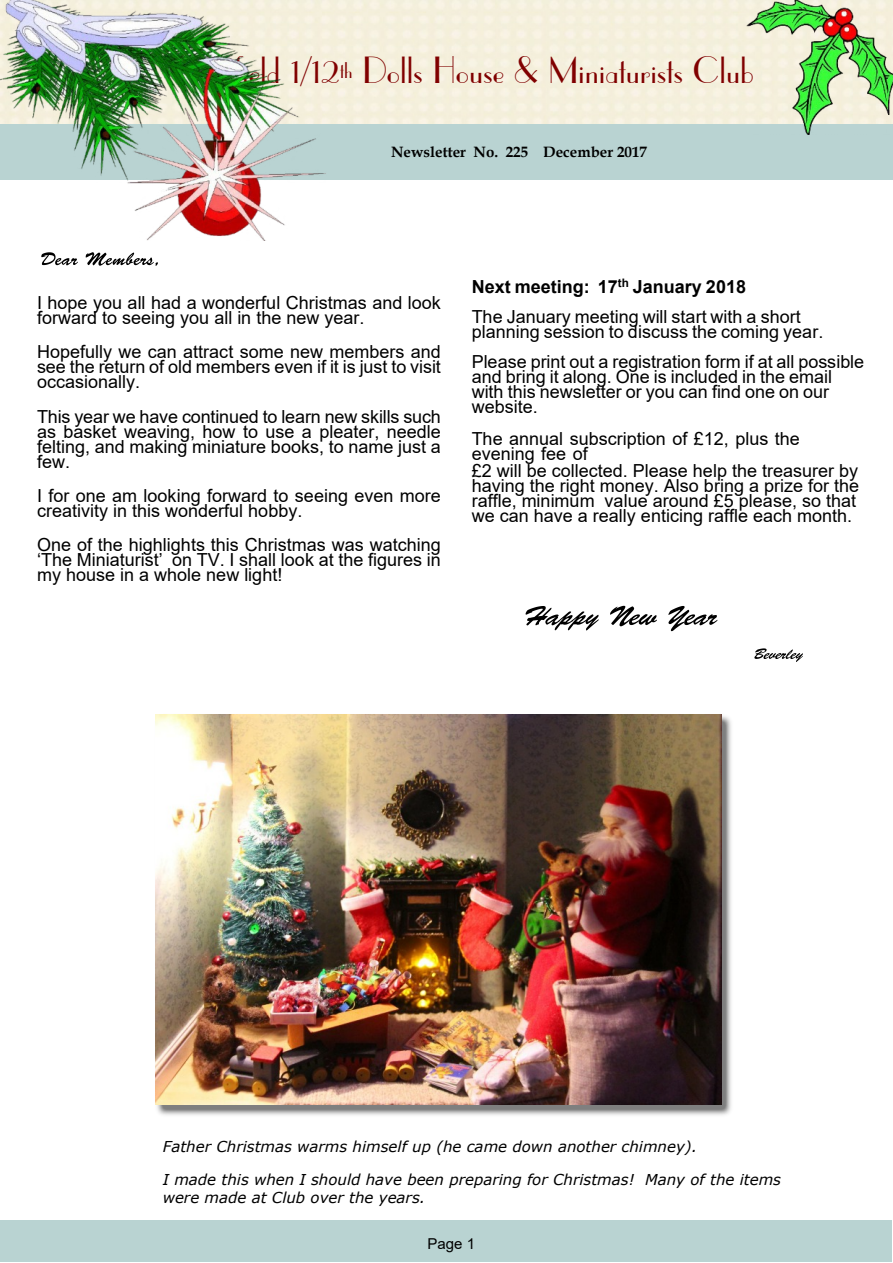
<style>
.page{position:relative;width:893px;height:1263px;background:#fff}
.page>*{position:absolute;margin:0;border:0;box-sizing:border-box;transform-origin:0 0}
.t1{font:36px "Parisian BT";color:#800000}
.t2{font:18px/15px "Arial";color:#000}
.t3{font:italic 15px/18.3px "Verdana";color:#000}
.t4{font:700 15px "Book Antiqua";color:#000}
.t5{font:15px "Arial";color:#000}
.s1{font-size:21.6px}
.s2{font-weight:700}
</style>
<div class="page">
<div style="left:1px;top:1220px;width:891px;height:42px;background:#b9d3d2"></div>
<div style="left:326px;top:124px;width:567px;height:55px;background:#b9d3d2"></div>
<svg style="left:41px;top:252px;width:37px;height:13px"></svg>
<svg style="left:86px;top:252px;width:72px;height:14px"></svg>
<svg style="left:526px;top:606px;width:73px;height:24px"></svg>
<svg style="left:610px;top:606px;width:47px;height:20px"></svg>
<svg style="left:668px;top:606px;width:49px;height:25px"></svg>
<svg style="left:754px;top:648px;width:49px;height:14px"></svg>
<img style="left:0;top:0;width:326px;height:241px">
<img style="left:747px;top:0;width:146px;height:135px">
<img style="left:157px;top:714px;width:574px;height:401px">
<img style="left:155px;top:714px;width:566px;height:391px">
<h1 class="t1" style="left:187px;top:55px;width:568px">Lichfield 1/12<span class="s1">th</span> Dolls House &amp; Miniaturists Club</h1>
<p class="t4" style="left:391px;top:146px;width:258px">Newsletter No. 225 December 2017</p>
<p class="t2" style="left:37px;top:297px;width:405px">I hope you all had a wonderful Christmas and look forward to seeing you all in the new year.</p>
<p class="t2" style="left:37px;top:346px;width:405px;text-align:justify">Hopefully we can attract some new members and see the return of old members even if it is just to visit occasionally.</p>
<p class="t2" style="left:37px;top:410px;width:405px;text-align:justify">This year we have continued to learn new skills such as basket weaving, how to use a pleater, needle felting, and making miniature books, to name just a few.</p>
<p class="t2" style="left:37px;top:490px;width:405px">I for one am looking forward to seeing even more creativity in this wonderful hobby.</p>
<p class="t2" style="left:37px;top:539px;width:405px;text-align:justify">One of the highlights this Christmas was watching ‘The Miniaturist’ on TV. I shall look at the figures in my house in a whole new light!</p>
<p class="t2" style="left:472px;top:273px;width:331px;line-height:30px"><span class="s2">Next meeting: 17</span><sup>th</sup> <span class="s2">January 2018<br></span>The January meeting will start with a short</p>
<p class="t2" style="left:472px;top:318px;width:394px;line-height:30px">planning session to discuss the coming year.<br>Please print out a registration form if at all possible</p>
<p class="t2" style="left:472px;top:371px;width:362px">and bring it along. One is included in the email with this newsletter or you can find one on our website.</p>
<p class="t2" style="left:472px;top:433px;width:330px">The annual subscription of £12, plus the evening fee of</p>
<p class="t2" style="left:472px;top:465px;width:389px">£2 will be collected. Please help the treasurer by having the right money. Also bring a prize for the raffle, minimum value around £5 please, so that we can have a really enticing raffle each month.</p>
<p class="t3" style="left:163px;top:1138px;width:536px">Father Christmas warms himself up (he came down another chimney).</p>
<p class="t3" style="left:163px;top:1171px;width:620px">I made this when I should have been preparing for Christmas! Many of the items were made at Club over the years.</p>
<p class="t5" style="left:427px;top:1238px;width:49px">Page 1</p>
</div>
